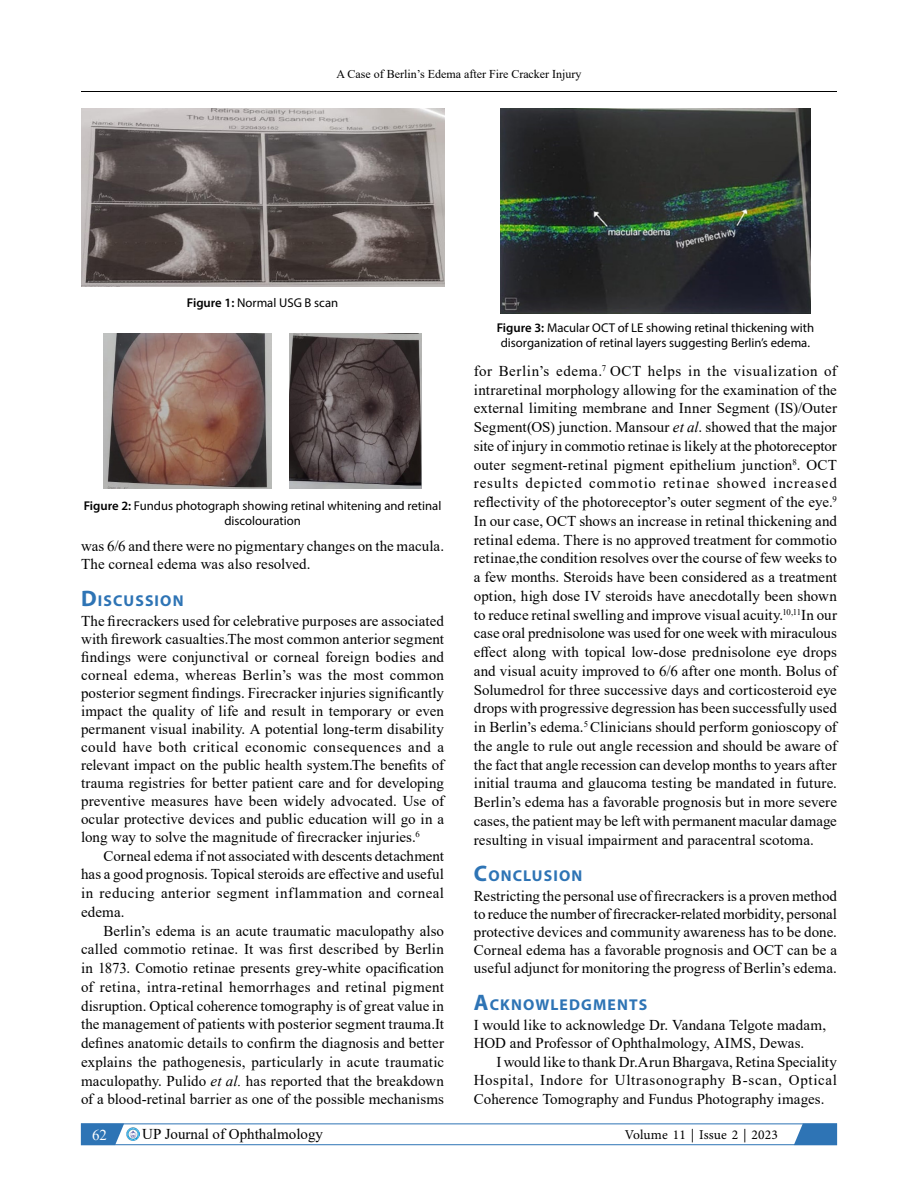
<style>
.page{position:relative;width:918px;height:1188px;background:#fff}
.page>*{position:absolute;margin:0;border:0;box-sizing:border-box;transform-origin:0 0}
.t1{font:700 15.75px "Myriad Pro";letter-spacing:.07em;color:#2e74b5}
.t2{font:15px/18.8px "Times New Roman";letter-spacing:.005em;color:#000;text-align:justify}
.t3{font:15px "Times New Roman";color:#fff}
.t4{font:13.5px "Minion Pro";letter-spacing:.01em;color:#000}
.t5{font:12.75px/15.3px "Myriad Pro";color:#000;text-align:center}
.t6{font:12px "Times New Roman";color:#000}
.s1{font-weight:600}
.s2{font-size:22.5px}
.s3{font-style:italic}
</style>
<div class="page">
<div style="left:81px;top:1124px;width:756px;height:21px;border:1px solid #2e74b5"></div>
<svg style="left:794px;top:1124px;width:43px;height:21px"></svg>
<hr style="left:81px;top:91px;width:756px;height:1px;background:#000">
<svg style="left:81px;top:1124px;width:59px;height:21px"></svg>
<img style="left:81px;top:108px;width:363px;height:179px">
<img style="left:104px;top:334px;width:168px;height:155px">
<img style="left:290px;top:334px;width:131px;height:155px">
<img style="left:500px;top:108px;width:310px;height:205px">
<p class="t6" style="left:336px;top:66px;width:247px">A Case of Berlin’s Edema after Fire Cracker Injury</p>
<p class="t5" style="left:187px;top:295px;width:153px"><span class="s1">Figure 1:</span> Normal USG B scan</p>
<p class="t5" style="left:84px;top:498px;width:359px"><span class="s1">Figure 2:</span> Fundus photograph showing retinal whitening and retinal discolouration</p>
<p class="t2" style="left:81px;top:536px;width:365px">was 6/6 and there were no pigmentary changes on the macula.<br>The corneal edema was also resolved.</p>
<p class="t1" style="left:81px;top:590px;width:104px"><span class="s2">D</span>ISCUSSION</p>
<p class="t2" style="left:81px;top:611px;width:365px;line-height:18px">The firecrackers used for celebrative purposes are associated with firework casualties.The most common anterior segment findings were conjunctival or corneal foreign bodies and corneal edema, whereas Berlin’s was the most common posterior segment findings. Firecracker injuries significantly impact the quality of life and result in temporary or even permanent visual inability. A potential long-term disability could have both critical economic consequences and a relevant impact on the public health system.The benefits of trauma registries for better patient care and for developing preventive measures have been widely advocated. Use of ocular protective devices and public education will go in a long way to solve the magnitude of firecracker injuries.<sup>6</sup></p>
<p class="t2" style="left:81px;top:846px;width:365px;text-indent:22px">Corneal edema if not associated with descents detachment has a good prognosis. Topical steroids are effective and useful in reducing anterior segment inflammation and corneal edema.</p>
<p class="t2" style="left:81px;top:921px;width:365px;text-indent:22px">Berlin’s edema is an acute traumatic maculopathy also called commotio retinae. It was first described by Berlin in 1873. Comotio retinae presents grey-white opacification of retina, intra-retinal hemorrhages and retinal pigment disruption. Optical coherence tomography is of great value in the management of patients with posterior segment trauma.It defines anatomic details to confirm the diagnosis and better explains the pathogenesis, particularly in acute traumatic maculopathy. Pulido <span class="s3">et al.</span> has reported that the breakdown of a blood-retinal barrier as one of the possible mechanisms</p>
<p class="t5" style="left:497px;top:320px;width:319px"><span class="s1">Figure 3:</span> Macular OCT of LE showing retinal thickening with disorganization of retinal layers suggesting Berlin’s edema.</p>
<p class="t2" style="left:474px;top:361px;width:365px">for Berlin’s edema.<sup>7</sup> OCT helps in the visualization of intraretinal morphology allowing for the examination of the external limiting membrane and Inner Segment (IS)/Outer Segment(OS) junction. Mansour <span class="s3">et al</span>. showed that the major site of injury in commotio retinae is likely at the photoreceptor outer segment-retinal pigment epithelium junction<sup>8</sup>. OCT results depicted commotio retinae showed increased reflectivity of the photoreceptor’s outer segment of the eye.<sup>9<br></sup>In our case, OCT shows an increase in retinal thickening and retinal edema. There is no approved treatment for commotio retinae,the condition resolves over the course of few weeks to a few months. Steroids have been considered as a treatment option, high dose IV steroids have anecdotally been shown to reduce retinal swelling and improve visual acuity.<sup>10,11</sup>In our case oral prednisolone was used for one week with miraculous effect along with topical low-dose prednisolone eye drops and visual acuity improved to 6/6 after one month. Bolus of Solumedrol for three successive days and corticosteroid eye drops with progressive degression has been successfully used in Berlin’s edema.<sup>5</sup> Clinicians should perform gonioscopy of the angle to rule out angle recession and should be aware of the fact that angle recession can develop months to years after initial trauma and glaucoma testing be mandated in future.<br>Berlin’s edema has a favorable prognosis but in more severe cases, the patient may be left with permanent macular damage resulting in visual impairment and paracentral scotoma.</p>
<p class="t1" style="left:474px;top:866px;width:110px"><span class="s2">C</span>ONCLUSION</p>
<p class="t2" style="left:474px;top:887px;width:365px;line-height:18px">Restricting the personal use of firecrackers is a proven method to reduce the number of firecracker-related morbidity, personal protective devices and community awareness has to be done.<br>Corneal edema has a favorable prognosis and OCT can be a useful adjunct for monitoring the progress of Berlin’s edema.</p>
<p class="t1" style="left:474px;top:994px;width:175px"><span class="s2">A</span>CKNOWLEDGMENTS</p>
<p class="t2" style="left:474px;top:1015px;width:354px;line-height:18px">I would like to acknowledge Dr. Vandana Telgote madam,<br>HOD and Professor of Ophthalmology, AIMS, Dewas.</p>
<p class="t2" style="left:474px;top:1052px;width:365px;text-indent:22px">I would like to thank Dr.Arun Bhargava, Retina Speciality Hospital, Indore for Ultrasonography B-scan, Optical Coherence Tomography and Fundus Photography images.</p>
<p class="t3" style="left:92px;top:1124px;width:16px">62</p>
<p class="t2" style="left:127px;top:1125px;width:197px">© UP Journal of Ophthalmology</p>
<p class="t4" style="left:625px;top:1126px;width:155px">Volume 11 | Issue 2 | 2023</p>
</div>
